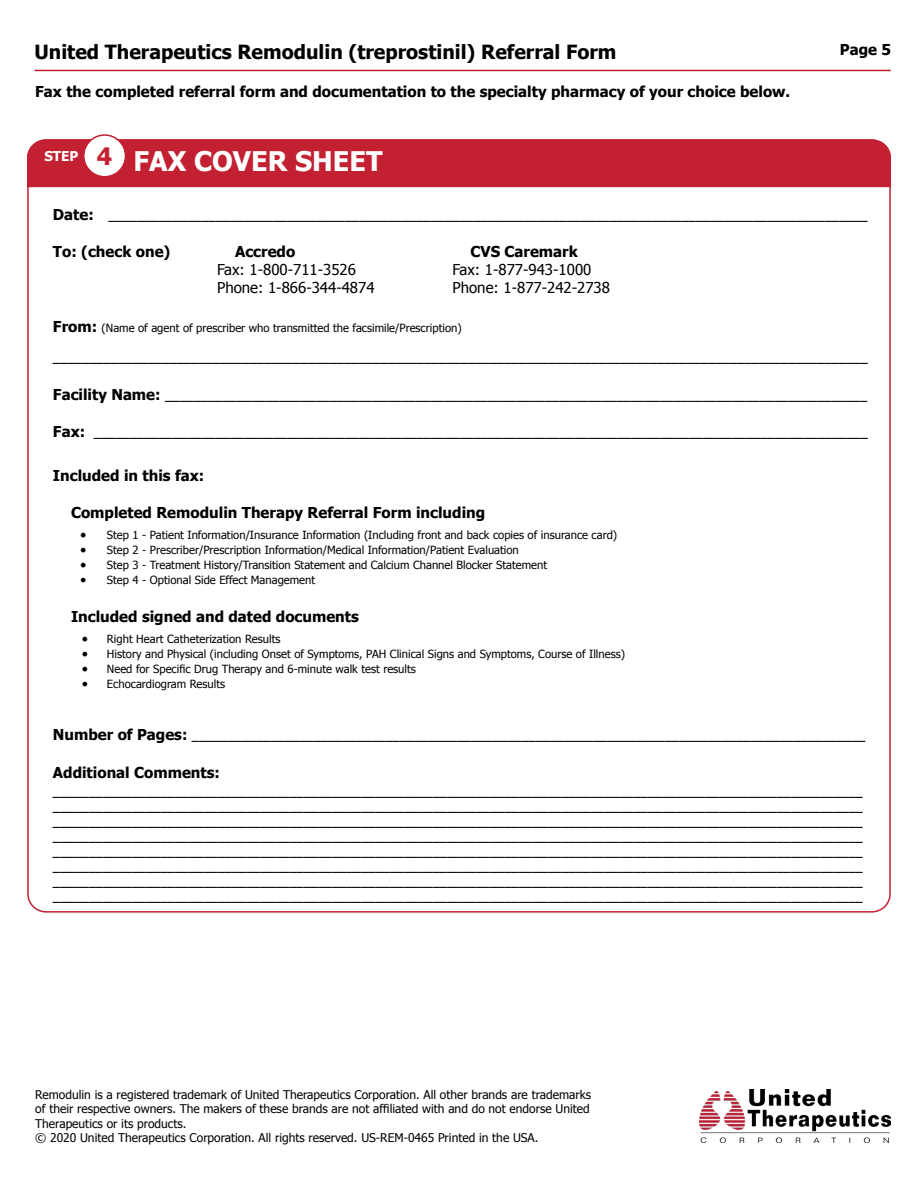
<style>
.page{position:relative;width:918px;height:1188px;background:#fff}
.page>*{position:absolute;margin:0;border:0;box-sizing:border-box;transform-origin:0 0}
.t1{font:700 27px "Tahoma";color:#fff}
.t2{font:700 19.5px "Tahoma";color:#000}
.t3{font:700 15px "Tahoma";color:#000}
.t4{font:15px/18px "Tahoma";color:#000}
.t5{font:12px/14.4px "Tahoma";color:#000}
.t6{font:700 11.25px/15px "Tahoma";color:#000;text-align:justify}
.t7{font:11.25px "Tahoma";color:#000}
.s1{font-size:15px}
.s2{font-weight:700;font-size:15px}
.s3{font-family:"Minion Pro";font-size:18px}
</style>
<div class="page">
<hr style="left:34px;top:70px;width:857px;height:1px;background:#c32032">
<div style="left:27px;top:139px;width:864px;height:48px;background:#c32032"></div>
<div style="left:84px;top:135px;width:41px;height:42px;background:#fff;border-radius:50%"></div>
<div style="left:83px;top:134px;width:43px;height:43px;border:2px solid #c32032;border-radius:50%"></div>
<img style="left:699px;top:1090px;width:192px;height:53px">
<h2 class="t2" style="left:34px;top:38px;width:584px">United Therapeutics Remodulin (treprostinil) Referral Form</h2>
<h3 class="t3" style="left:35px;top:81px;width:757px">Fax the completed referral form and documentation to the specialty pharmacy of your choice below.</h3>
<h3 class="t3" style="left:840px;top:39px;width:53px">Page 5</h3>
<h1 class="t1" style="left:44px;top:143px;width:340px"><sup>STEP</sup> <sup>4</sup> FAX COVER SHEET</h1>
<p class="t6" style="left:53px;top:208px;width:816px"><span class="s1">Date:</span> __________________________________________________________________________________________________________</p>
<h3 class="t3" style="left:53px;top:241px;width:119px">To: (check one)</h3>
<h3 class="t3" style="left:235px;top:241px;width:62px">Accredo</h3>
<h3 class="t4" style="left:217px;top:260px;width:159px">Fax: 1-800-711-3526<br>Phone: 1-866-344-4874</h3>
<h3 class="t3" style="left:471px;top:241px;width:109px">CVS Caremark</h3>
<h3 class="t4" style="left:453px;top:260px;width:159px">Fax: 1-877-943-1000<br>Phone: 1-877-242-2738</h3>
<p class="t7" style="left:53px;top:321px;width:410px"><span class="s2">From:</span> (Name of agent of prescriber who transmitted the facsimile/Prescription)</p>
<p class="t6" style="left:53px;top:350px;width:817px">________________________________________________________________________________________________________________</p>
<p class="t6" style="left:53px;top:388px;width:816px"><span class="s1">Facility Name:</span> __________________________________________________________________________________________________</p>
<p class="t6" style="left:53px;top:425px;width:816px"><span class="s1">Fax:</span> ____________________________________________________________________________________________________________</p>
<h3 class="t3" style="left:53px;top:465px;width:153px">Included in this fax:</h3>
<h3 class="t3" style="left:71px;top:502px;width:416px">Completed Remodulin Therapy Referral Form including</h3>
<p class="t7" style="left:80px;top:528px;width:539px"><span class="s3">•</span> Step 1 - Patient Information/Insurance Information (Including front and back copies of insurance card)</p>
<p class="t7" style="left:80px;top:543px;width:440px"><span class="s3">•</span> Step 2 - Prescriber/Prescription Information/Medical Information/Patient Evaluation</p>
<p class="t7" style="left:80px;top:558px;width:469px"><span class="s3">•</span> Step 3 - Treatment History/Transition Statement and Calcium Channel Blocker Statement</p>
<p class="t7" style="left:80px;top:573px;width:237px"><span class="s3">•</span> Step 4 - Optional Side Effect Management</p>
<h3 class="t3" style="left:71px;top:606px;width:289px">Included signed and dated documents</h3>
<p class="t7" style="left:81px;top:631px;width:201px"><span class="s3">•</span> Right Heart Catheterization Results</p>
<p class="t7" style="left:81px;top:646px;width:545px"><span class="s3">•</span> History and Physical (including Onset of Symptoms, PAH Clinical Signs and Symptoms, Course of Illness)</p>
<p class="t7" style="left:81px;top:661px;width:336px"><span class="s3">•</span> Need for Specific Drug Therapy and 6-minute walk test results</p>
<p class="t7" style="left:81px;top:676px;width:145px"><span class="s3">•</span> Echocardiogram Results</p>
<p class="t6" style="left:53px;top:728px;width:814px"><span class="s1">Number of Pages:</span> ______________________________________________________________________________________________</p>
<h3 class="t3" style="left:53px;top:762px;width:169px">Additional Comments:</h3>
<p class="t6" style="left:53px;top:784px;width:811px">_________________________________________________________________________________________________________________ _________________________________________________________________________________________________________________ _________________________________________________________________________________________________________________ _________________________________________________________________________________________________________________ _________________________________________________________________________________________________________________ _________________________________________________________________________________________________________________ _________________________________________________________________________________________________________________ _________________________________________________________________________________________________________________</p>
<p class="t5" style="left:35px;top:1087px;width:557px">Remodulin is a registered trademark of United Therapeutics Corporation. All other brands are trademarks of their respective owners. The makers of these brands are not affiliated with and do not endorse United Therapeutics or its products.<br>© 2020 United Therapeutics Corporation. All rights reserved. US-REM-0465 Printed in the USA.</p>
</div>
